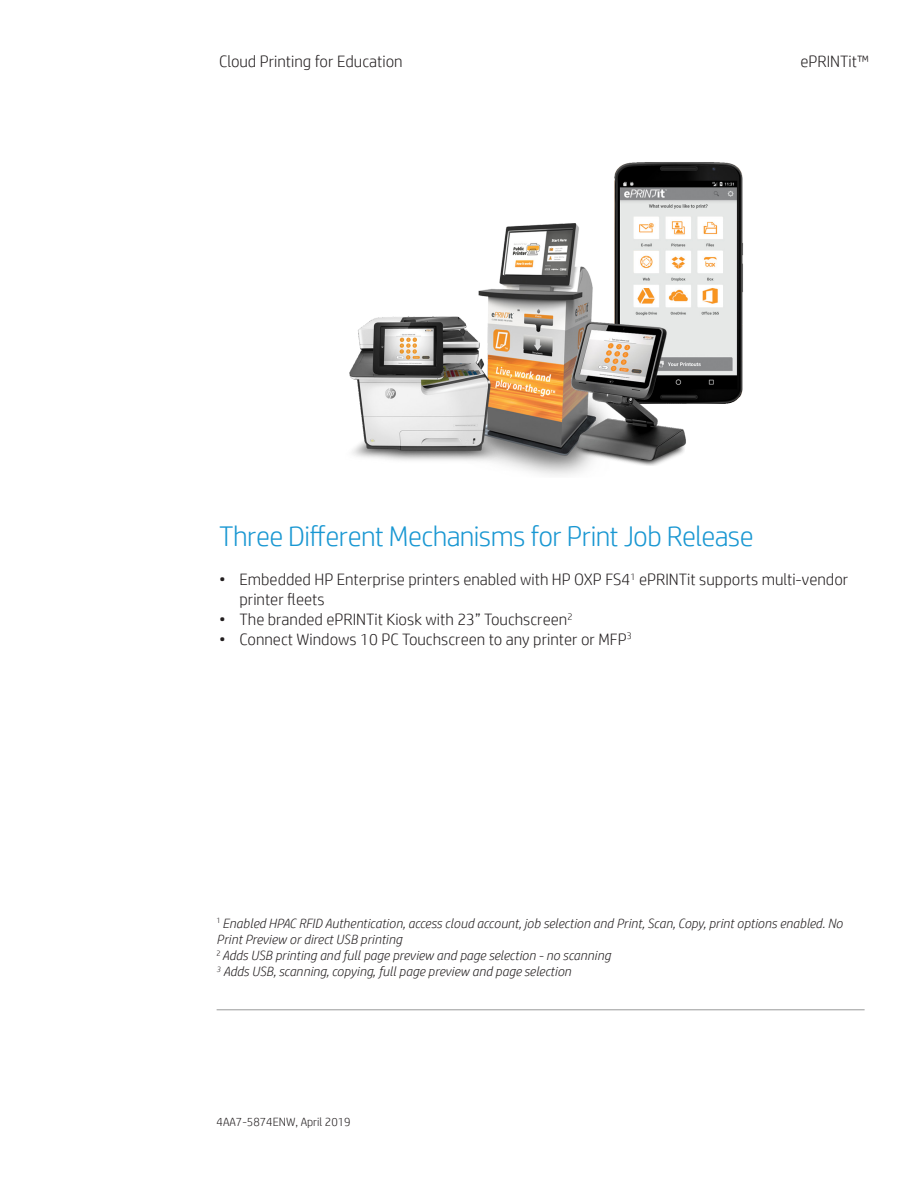
<style>
.page{position:relative;width:918px;height:1188px;background:#fff}
.page>*{position:absolute;margin:0;border:0;box-sizing:border-box;transform-origin:0 0}
.t1{font:300 28.5px "HP Simplified";letter-spacing:-.02em;color:#1997d2}
.t2{font:300 16.5px/19.8px "HP Simplified";color:#231f20}
.t3{font:italic 300 13.5px/16.2px "HP Simplified";color:#231f20}
.t4{font:300 12px "HP Simplified";color:#231f20}
</style>
<div class="page">
<img style="left:349px;top:162px;width:394px;height:314px">
<hr style="left:217px;top:1009px;width:648px;height:1px;background:#989999">
<p class="t2" style="left:219px;top:52px;width:185px">Cloud Printing for Education</p>
<p class="t2" style="left:800px;top:52px;width:70px">ePRINTit™</p>
<p class="t1" style="left:219px;top:520px;width:536px">Three Different Mechanisms for Print Job Release</p>
<p class="t2" style="left:239px;top:570px;width:610px;text-indent:-20px">• Embedded HP Enterprise printers enabled with HP OXP FS4<sup>1</sup> ePRINTit supports multi-vendor printer fleets</p>
<p class="t2" style="left:219px;top:609px;width:355px">• The branded ePRINTit Kiosk with 23” Touchscreen<sup>2</sup></p>
<p class="t2" style="left:219px;top:629px;width:414px">• Connect Windows 10 PC Touchscreen to any printer or MFP<sup>3</sup></p>
<p class="t3" style="left:217px;top:915px;width:628px"><sup>1</sup> Enabled HPAC RFID Authentication, access cloud account, job selection and Print, Scan, Copy, print options enabled. No<br>Print Preview or direct USB printing</p>
<p class="t3" style="left:217px;top:947px;width:396px"><sup>2</sup> Adds USB printing and full page preview and page selection - no scanning</p>
<p class="t3" style="left:217px;top:964px;width:356px"><sup>3</sup> Adds USB, scanning, copying, full page preview and page selection</p>
<p class="t4" style="left:217px;top:1115px;width:136px">4AA7-5874ENW, April 2019</p>
</div>
